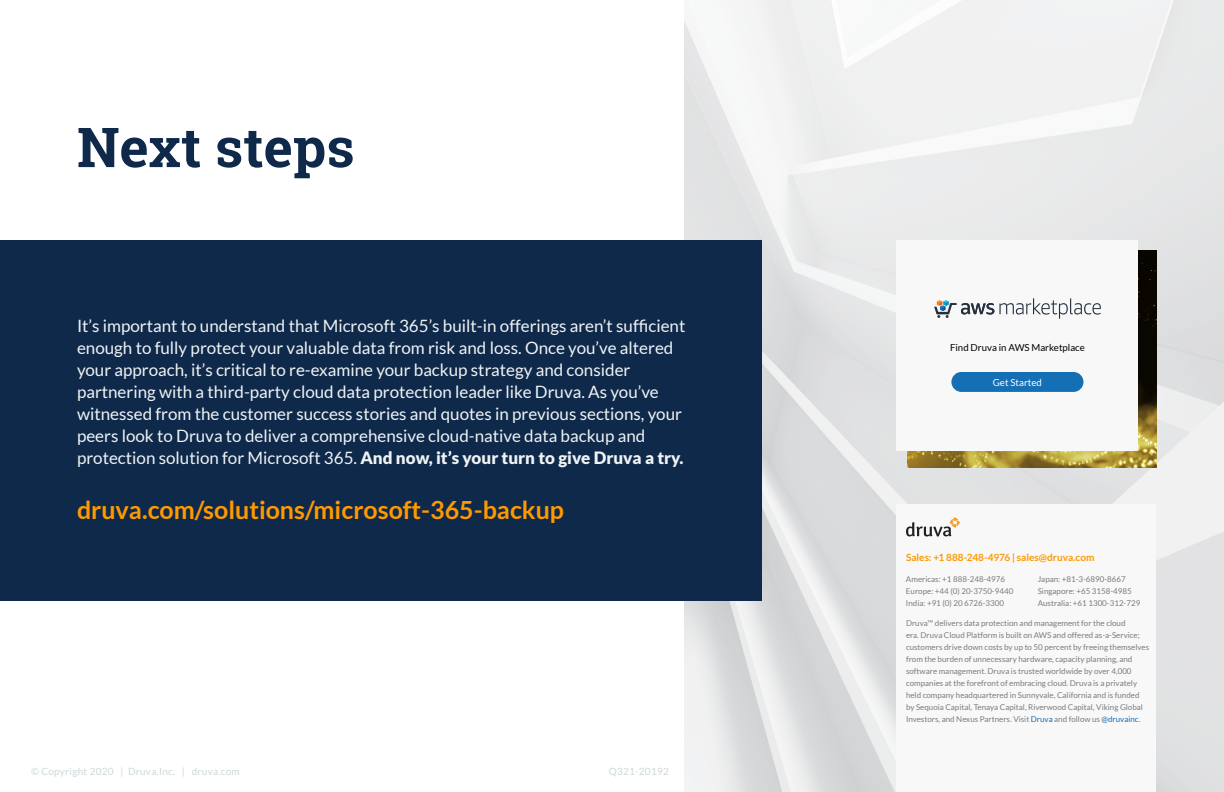
<style>
.page{position:relative;width:1224px;height:792px;background:#fff}
.page>*{position:absolute;margin:0;border:0;box-sizing:border-box;transform-origin:0 0}
.t1{font:700 55px "Roboto Slab";color:#0f294b}
.t2{font:700 25px "Lato";color:#f90}
.t3{font:17px/22px "Lato";color:#eff3f4}
.Subhead{font:10px "Lato";letter-spacing:.025em;color:#ced7da}
.Sales_number{font:700 10px "Lato";color:#f90}
.t4{font:9.7px "Lato";color:#000}
.Body{font:9.7px "Lato";color:#fff}
.Boilerplate_copy{font:8px/12px "Lato";color:#7b7c7f}
.s1{font-weight:900}
.s2{color:#156fb4}
</style>
<div class="page">
<img style="left:684px;top:0;width:540px;height:792px">
<div style="left:0;top:240px;width:762px;height:361px;background:#0f294b"></div>
<img style="left:908px;top:251px;width:249px;height:217px">
<div style="left:897px;top:240px;width:241px;height:211px;background:#f8f8f8"></div>
<svg style="left:934px;top:298px;width:167px;height:21px"></svg>
<div style="left:951px;top:372px;width:132px;height:20px;background:#156fb4;border-radius:10px"></div>
<div style="left:897px;top:505px;width:259px;height:287px;background:#f8f8f8"></div>
<svg style="left:906px;top:517px;width:54px;height:19px"></svg>
<h1 class="t1" style="left:77px;top:109px;width:279px">Next steps</h1>
<h2 class="t3" style="left:77px;top:315px;width:610px">It’s important to understand that Microsoft 365’s built-in offerings aren’t sufficient enough to fully protect your valuable data from risk and loss. Once you’ve altered your approach, it’s critical to re-examine your backup strategy and consider partnering with a third-party cloud data protection leader like Druva. As you’ve witnessed from the customer success stories and quotes in previous sections, your peers look to Druva to deliver a comprehensive cloud-native data backup and protection solution for Microsoft 365. <span class="s1">And now, it’s your turn to give Druva a try.</span></h2>
<h1 class="t2" style="left:77px;top:496px;width:489px">druva.com/solutions/microsoft-365-backup</h1>
<p class="Subhead" style="left:31px;top:766px;width:210px">© Copyright 2020 | Druva,Inc. | druva.com</p>
<p class="Subhead" style="left:609px;top:766px;width:62px">Q321-20192</p>
<p class="t4" style="left:950px;top:342px;width:136px">Find Druva in AWS Marketplace</p>
<p class="Body" style="left:993px;top:377px;width:51px">Get Started</p>
<p class="Sales_number" style="left:906px;top:552px;width:190px">Sales: +1 888-248-4976 | sales@druva.com</p>
<p class="Boilerplate_copy" style="left:906px;top:573px;width:101px">Americas: +1 888-248-4976</p>
<p class="Boilerplate_copy" style="left:906px;top:585px;width:109px">Europe: +44 (0) 20-3750-9440</p>
<p class="Boilerplate_copy" style="left:906px;top:597px;width:100px">India: +91 (0) 20 6726-3300</p>
<p class="Boilerplate_copy" style="left:1038px;top:573px;width:90px">Japan: +81-3-6890-8667</p>
<p class="Boilerplate_copy" style="left:1038px;top:585px;width:96px">Singapore: +65 3158-4985</p>
<p class="Boilerplate_copy" style="left:1038px;top:597px;width:104px">Australia: +61 1300-312-729</p>
<p class="Boilerplate_copy" style="left:906px;top:617px;width:245px">Druva™ delivers data protection and management for the cloud<br>era. Druva Cloud Platform is built on AWS and offered as-a-Service; customers drive down costs by up to 50 percent by freeing themselves from the burden of unnecessary hardware, capacity planning, and software management. Druva is trusted worldwide by over 4,000 companies at the forefront of embracing cloud. Druva is a privately held company headquartered in Sunnyvale, California and is funded by Sequoia Capital, Tenaya Capital, Riverwood Capital, Viking Global Investors, and Nexus Partners. Visit <span class="s2">Druva</span> and follow us <span class="s2">@druvainc</span>.</p>
</div>
